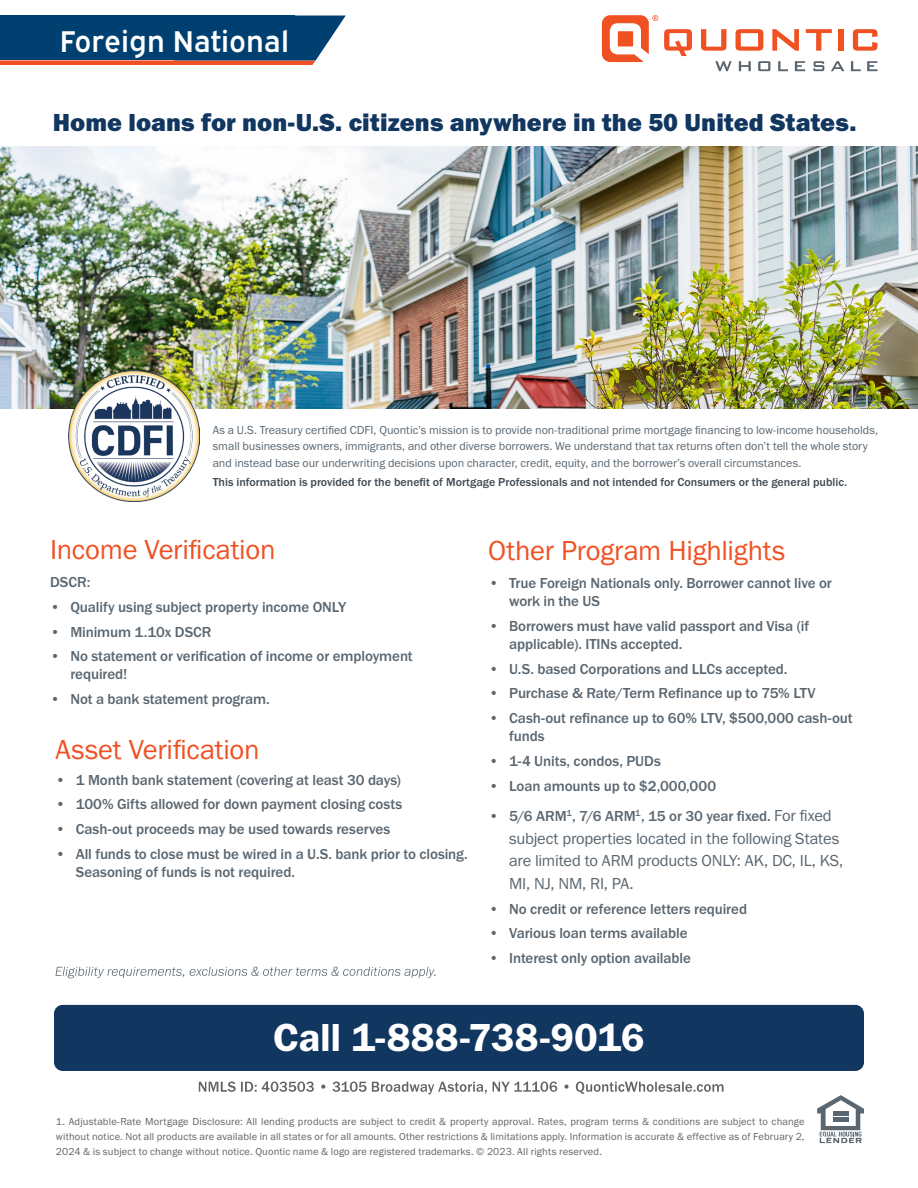
<style>
.page{position:relative;width:918px;height:1188px;background:#fff}
.page>*{position:absolute;margin:0;border:0;box-sizing:border-box;transform-origin:0 0}
.t1{font:40.5px "Franklin Gothic URW Dem";letter-spacing:-.005em;color:#fff}
.t2{font:30px "Expressway Sb";color:#fff}
.t3{font:28.5px "Franklin Gothic URW Boo";letter-spacing:-.01em;color:#f05123}
.t4{font:25.5px "Franklin Gothic URW Hea";letter-spacing:.005em;color:#113660}
.t5{font:16.5px/22.5px "Franklin Gothic URW Boo";letter-spacing:-.015em;color:#5a6670}
.t6{font:500 15px/18px "Franklin Gothic URW";letter-spacing:-.005em;color:#5a6670}
.t7{font:12px/16.5px "Franklin Gothic URW Boo";color:#5a6670}
.t8{font:500 12px "Franklin Gothic URW";color:#3d4851}
.t9{font:10.5px/15px "Franklin Gothic URW Boo";letter-spacing:.015em;color:#636366;text-align:justify}
.s1{font-family:"Franklin Gothic URW Boo";font-weight:400;font-size:16.5px}
</style>
<div class="page">
<svg style="left:817px;top:1095px;width:47px;height:48px"></svg>
<div style="left:54px;top:1005px;width:810px;height:66px;background:#113660;border-radius:9px"></div>
<svg style="left:853px;top:29px;width:24px;height:22px"></svg>
<svg style="left:664px;top:29px;width:28px;height:27px"></svg>
<svg style="left:701px;top:29px;width:25px;height:22px"></svg>
<svg style="left:736px;top:29px;width:27px;height:22px"></svg>
<svg style="left:772px;top:29px;width:27px;height:22px"></svg>
<svg style="left:806px;top:29px;width:26px;height:22px"></svg>
<div style="left:839px;top:29px;width:5px;height:22px;background:#f05123"></div>
<svg style="left:602px;top:15px;width:56px;height:47px"></svg>
<svg style="left:715px;top:61px;width:17px;height:10px"></svg>
<svg style="left:739px;top:61px;width:12px;height:10px"></svg>
<svg style="left:758px;top:61px;width:12px;height:10px"></svg>
<svg style="left:778px;top:61px;width:10px;height:10px"></svg>
<svg style="left:795px;top:61px;width:10px;height:10px"></svg>
<svg style="left:813px;top:61px;width:11px;height:10px"></svg>
<svg style="left:831px;top:61px;width:14px;height:10px"></svg>
<svg style="left:851px;top:61px;width:10px;height:10px"></svg>
<svg style="left:867px;top:61px;width:11px;height:10px"></svg>
<svg style="left:0;top:16px;width:346px;height:49px"></svg>
<div style="left:0;top:16px;width:295px;height:44px;background:#004071"></div>
<svg style="left:199px;top:1081px;width:525px;height:13px"></svg>
<svg style="left:56px;top:967px;width:380px;height:11px"></svg>
<img style="left:0;top:146px;width:918px;height:262px">
<img style="left:69px;top:371px;width:130px;height:131px">
<p class="t2" style="left:60px;top:18px;width:231px">Foreign National</p>
<p class="t4" style="left:53px;top:106px;width:805px">Home loans for non-U.S. citizens anywhere in the 50 United States.</p>
<p class="t7" style="left:213px;top:421px;width:667px">As a U.S. Treasury certified CDFI, Quontic’s mission is to provide non-traditional prime mortgage financing to low-income households, small businesses owners, immigrants, and other diverse borrowers. We understand that tax returns often don’t tell the whole story and instead base our underwriting decisions upon character, credit, equity, and the borrower’s overall circumstances.</p>
<p class="t8" style="left:213px;top:475px;width:636px">This information is provided for the benefit of Mortgage Professionals and not intended for Consumers or the general public.</p>
<p class="t3" style="left:50px;top:532px;width:227px">Income Verification</p>
<p class="t6" style="left:50px;top:573px;width:42px">DSCR:</p>
<p class="t6" style="left:50px;top:598px;width:298px">• Qualify using subject property income ONLY</p>
<p class="t6" style="left:50px;top:622px;width:163px">• Minimum 1.10x DSCR</p>
<p class="t6" style="left:70px;top:647px;width:344px;text-indent:-20px">• No statement or verification of income or employment required!</p>
<p class="t6" style="left:50px;top:690px;width:221px">• Not a bank statement program.</p>
<p class="t3" style="left:56px;top:731px;width:206px">Asset Verification</p>
<p class="t6" style="left:56px;top:770px;width:347px">• 1 Month bank statement (covering at least 30 days)</p>
<p class="t6" style="left:56px;top:795px;width:348px">• 100% Gifts allowed for down payment closing costs</p>
<p class="t6" style="left:56px;top:820px;width:336px">• Cash-out proceeds may be used towards reserves</p>
<p class="t6" style="left:76px;top:845px;width:394px;text-indent:-20px">• All funds to close must be wired in a U.S. bank prior to closing.<br>Seasoning of funds is not required.</p>
<p class="t3" style="left:488px;top:533px;width:299px">Other Program Highlights</p>
<p class="t6" style="left:509px;top:574px;width:324px;text-indent:-20px">• True Foreign Nationals only. Borrower cannot live or work in the US</p>
<p class="t6" style="left:509px;top:617px;width:302px;text-indent:-20px">• Borrowers must have valid passport and Visa (if applicable). ITINs accepted.</p>
<p class="t6" style="left:489px;top:659px;width:300px">• U.S. based Corporations and LLCs accepted.</p>
<p class="t6" style="left:489px;top:684px;width:328px">• Purchase &amp; Rate/Term Refinance up to 75% LTV</p>
<p class="t6" style="left:509px;top:709px;width:345px;text-indent:-20px">• Cash-out refinance up to 60% LTV, $500,000 cash-out funds</p>
<p class="t6" style="left:489px;top:752px;width:173px">• 1-4 Units, condos, PUDs</p>
<p class="t6" style="left:489px;top:776px;width:229px">• Loan amounts up to $2,000,000</p>
<p class="t6" style="left:489px;top:807px;width:344px">• 5/6 ARM<sup>1</sup>, 7/6 ARM<sup>1</sup>, 15 or 30 year fixed. <span class="s1">For fixed</span></p>
<p class="t5" style="left:509px;top:827px;width:335px">subject properties located in the following States are limited to ARM products ONLY: AK, DC, IL, KS,<br>MI, NJ, NM, RI, PA.</p>
<p class="t6" style="left:489px;top:899px;width:260px">• No credit or reference letters required</p>
<p class="t6" style="left:489px;top:924px;width:200px">• Various loan terms available</p>
<p class="t6" style="left:489px;top:949px;width:204px">• Interest only option available</p>
<p class="t1" style="left:273px;top:1012px;width:373px">Call 1-888-738-9016</p>
<p class="t9" style="left:56px;top:1114px;width:750px">1. Adjustable-Rate Mortgage Disclosure: All lending products are subject to credit &amp; property approval. Rates, program terms &amp; conditions are subject to change without notice. Not all products are available in all states or for all amounts. Other restrictions &amp; limitations apply. Information is accurate &amp; effective as of February 2, 2024 &amp; is subject to change without notice. Quontic name &amp; logo are registered trademarks. © 2023. All rights reserved.</p>
</div>
